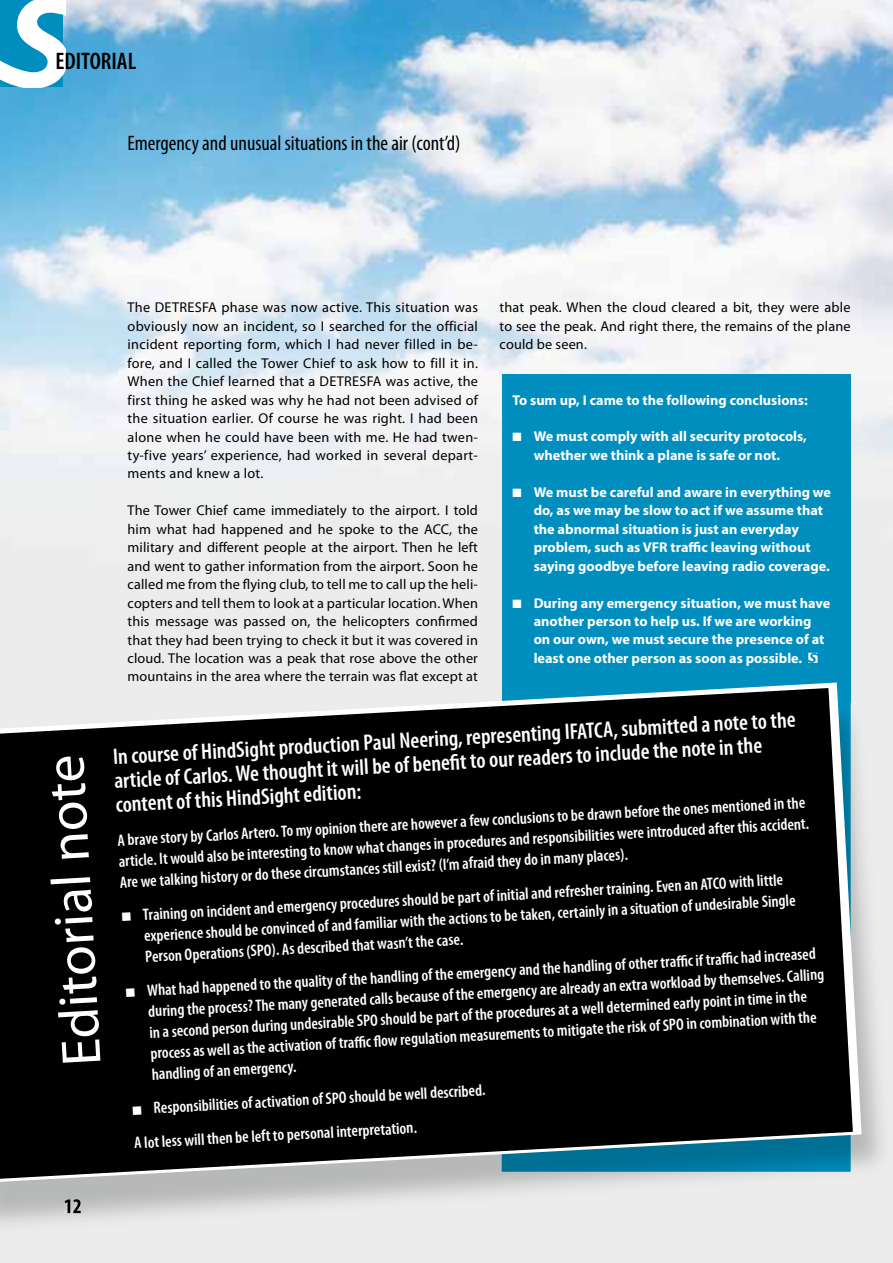
<style>
.page{position:relative;width:893px;height:1263px;background:#ececed}
.page>*{position:absolute;margin:0;border:0;box-sizing:border-box;transform-origin:0 0}
.t1{font:55.8px "Myriad Pro";color:#fff}
.t2{font:600 condensed 24px "Myriad Pro";color:#000}
.t3{font:600 condensed 22.5px/24.3px "Myriad Pro";color:#fff}
.t4{font:condensed 21px "Myriad Pro";color:#000}
.t5{font:600 condensed 16.5px/21.1px "Myriad Pro";color:#fff}
.t6{font:14.25px/18.5px "Myriad Pro";letter-spacing:.01em;color:#000;text-align:justify}
.t7{font:700 14.25px/18.5px "Myriad Pro";color:#fff}
</style>
<div class="page">
<img style="left:0;top:0;width:893px;height:1224px">
<div style="left:502px;top:374px;width:348px;height:797px;background:#008ebf"></div>
<svg style="left:808px;top:653px;width:9px;height:10px"></svg>
<img style="left:65px;top:1199px;width:16px;height:14px">
<svg style="left:0;top:682px;width:862px;height:500px"></svg>
<svg style="left:0;top:688px;width:853px;height:491px;background:#111516"></svg>
<svg style="left:0;top:0;width:65px;height:88px;background:#85c8e0"></svg>
<h2 class="t2" style="left:56px;top:48px;width:82px">EDITORIAL</h2>
<p class="t4" style="left:128px;top:131px;width:334px">Emergency and unusual situations in the air (cont’d)</p>
<h1 class="t1" style="left:47px;top:1067px;width:313px;rotate:-93deg">Editorial note</h1>
<p class="t6" style="left:128px;top:298px;width:352px">The DETRESFA phase was now active. This situation was obviously now an incident, so I searched for the official incident reporting form, which I had never filled in be&shy;fore, and I called the Tower Chief to ask how to fill it in.<br>When the Chief learned that a DETRESFA was active, the first thing he asked was why he had not been advised of the situation earlier. Of course he was right. I had been alone when he could have been with me. He had twen&shy;ty-five years’ experience, had worked in several depart&shy;ments and knew a lot.</p>
<p class="t6" style="left:128px;top:501px;width:352px">The Tower Chief came immediately to the airport. I told him what had happened and he spoke to the ACC, the military and different people at the airport. Then he left and went to gather information from the airport. Soon he called me from the flying club, to tell me to call up the heli&shy;copters and tell them to look at a particular location. When this message was passed on, the helicopters confirmed that they had been trying to check it but it was covered in cloud. The location was a peak that rose above the other mountains in the area where the terrain was flat except at</p>
<p class="t6" style="left:500px;top:298px;width:352px">that peak. When the cloud cleared a bit, they were able to see the peak. And right there, the remains of the plane could be seen.</p>
<p class="t7" style="left:512px;top:390px;width:297px">To sum up, I came to the following conclusions:</p>
<p class="t7" style="left:512px;top:427px;width:296px;text-align:center">■ We must comply with all security protocols, whether we think a plane is safe or not.</p>
<p class="t7" style="left:534px;top:482px;width:299px;text-indent:-21px">■ We must be careful and aware in everything we do, as we may be slow to act if we assume that the abnormal situation is just an everyday problem, such as VFR traffic leaving without saying goodbye before leaving radio coverage.</p>
<p class="t7" style="left:534px;top:593px;width:298px;text-indent:-21px">■ During any emergency situation, we must have another person to help us. If we are working on our own, we must secure the presence of at least one other person as soon as possible.</p>
<h3 class="t3" style="left:112px;top:744px;width:685px;rotate:-3deg">In course of HindSight production Paul Neering, representing IFATCA, submitted a note to the article of Carlos. We thought it will be of benefi t to our readers to include the note in the content of this HindSight edition:</h3>
<p class="t5" style="left:117px;top:829px;width:693px;rotate:-3deg">A brave story by Carlos Artero. To my opinion there are however a few conclusions to be drawn before the ones mentioned in the article. It would also be interesting to know what changes in procedures and responsibilities were introduced after this accident.<br>Are we talking history or do these circumstances still exist? (I’m afraid they do in many places).</p>
<p class="t5" style="left:142px;top:903px;width:654px;text-indent:-21px;rotate:-3deg">■ Training on incident and emergency procedures should be part of initial and refresher training. Even an ATCO with little experience should be convinced of and familiar with the actions to be taken, certainly in a situation of undesirable Single<br>Person Operations (SPO). As described that wasn’t the case.</p>
<p class="t5" style="left:147px;top:979px;width:678px;text-indent:-21px;rotate:-3deg">■ What had happened to the quality of the handling of the emergency and the handling of other traffi c if traffi c had increased during the process? The many generated calls because of the emergency are already an extra workload by themselves. Calling in a second person during undesirable SPO should be part of the procedures at a well determined early point in time in the process as well as the activation of traffi c fl ow regulation measurements to mitigate the risk of SPO in combination with the handling of an emergency.</p>
<p class="t5" style="left:132px;top:1092px;width:355px;line-height:33.9px;rotate:-3deg">■ Responsibilities of activation of SPO should be well described.<br>A lot less will then be left to personal interpretation.</p>
</div>
